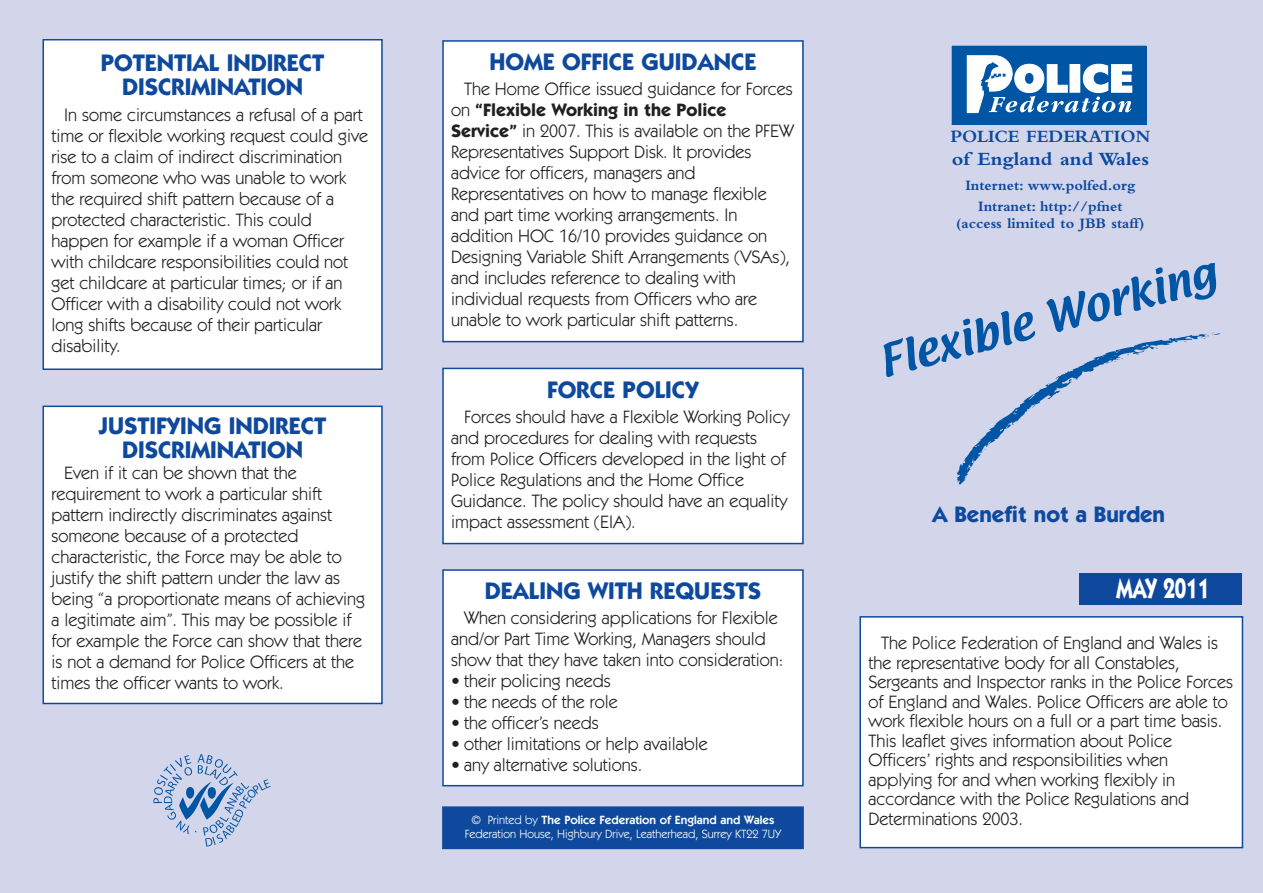
<style>
.page{position:relative;width:1263px;height:893px;background:#d3d6eb}
.page>*{position:absolute;margin:0;border:0;box-sizing:border-box;transform-origin:0 0}
.t1{font:700 28.5px "Itc Kabel";color:#fff;scale:.73 1}
.t2{font:700 24px/24px "Itc Kabel";color:#0f499d;text-align:center}
.t3{font:700 22.5px "Itc Kabel";color:#0f499d}
.t4{font:700 19.5px "Bembo";color:#0f499d;scale:1.05 1}
.t5{font:18px/21px "Itc Kabel";color:#231f20}
.t6{font:700 18px "Bembo";color:#0f499d}
.t7{font:700 15px/20.7px "Bembo";color:#0f499d;text-align:center}
.t8{font:12px/14.4px "Itc Kabel";color:#fff;text-align:center}
.s1{font-weight:700}
.s2{font-weight:600}
</style>
<div class="page">
<div style="left:952px;top:46px;width:194px;height:78px;background:#0155a5"></div>
<svg style="left:967px;top:55px;width:165px;height:58px"></svg>
<svg style="left:883px;top:263px;width:337px;height:222px"></svg>
<div style="left:443px;top:807px;width:360px;height:41px;background:#0f499d"></div>
<div style="left:442px;top:806px;width:362px;height:43px;border:1px solid #0f499d"></div>
<div style="left:44px;top:40px;width:337px;height:328px;background:#fff"></div>
<div style="left:43px;top:39px;width:340px;height:331px;border:2px solid #0f499d"></div>
<div style="left:44px;top:407px;width:337px;height:296px;background:#fff"></div>
<div style="left:43px;top:406px;width:340px;height:298px;border:2px solid #0f499d"></div>
<div style="left:444px;top:42px;width:358px;height:299px;background:#fff"></div>
<div style="left:442px;top:40px;width:362px;height:302px;border:2px solid #0f499d"></div>
<div style="left:861px;top:618px;width:381px;height:229px;background:#fff"></div>
<div style="left:859px;top:616px;width:384px;height:232px;border:2px solid #0f499d"></div>
<div style="left:444px;top:369px;width:358px;height:174px;background:#fff"></div>
<div style="left:442px;top:368px;width:362px;height:176px;border:2px solid #0f499d"></div>
<div style="left:444px;top:571px;width:358px;height:214px;background:#fff"></div>
<div style="left:442px;top:569px;width:362px;height:217px;border:2px solid #0f499d"></div>
<svg style="left:153px;top:754px;width:118px;height:92px"></svg>
<div style="left:1080px;top:573px;width:162px;height:32px;background:#0f499d"></div>
<h2 class="t2" style="left:101px;top:53px;width:225px">POTENTIAL INDIRECT<br>DISCRIMINATION</h2>
<p class="t5" style="left:52px;top:105px;width:318px;text-indent:13px">In some circumstances a refusal of a part time or flexible working request could give rise to a claim of indirect discrimination from someone who was unable to work the required shift pattern because of a protected characteristic. This could happen for example if a woman Officer with childcare responsibilities could not get childcare at particular times; or if an Officer with a disability could not work long shifts because of their particular disability.</p>
<h2 class="t2" style="left:99px;top:416px;width:229px">JUSTIFYING INDIRECT<br>DISCRIMINATION</h2>
<p class="t5" style="left:51px;top:464px;width:315px;text-indent:13px">Even if it can be shown that the requirement to work a particular shift pattern indirectly discriminates against someone because of a protected characteristic, the Force may be able to justify the shift pattern under the law as being “a proportionate means of achieving a legitimate aim”. This may be possible if for example the Force can show that there is not a demand for Police Officers at the times the officer wants to work.</p>
<h2 class="t2" style="left:490px;top:52px;width:268px">HOME OFFICE GUIDANCE</h2>
<p class="t5" style="left:451px;top:80px;width:344px;text-indent:13px">The Home Office issued guidance for Forces on <span class="s1">“Flexible Working in the Police Service”</span> in 2007. This is available on the PFEW Representatives Support Disk. It provides advice for officers, managers and Representatives on how to manage flexible and part time working arrangements. In addition HOC 16/10 provides guidance on Designing Variable Shift Arrangements (VSAs), and includes reference to dealing with individual requests from Officers who are unable to work particular shift patterns.</p>
<h2 class="t2" style="left:547px;top:380px;width:153px">FORCE POLICY</h2>
<p class="t5" style="left:451px;top:408px;width:340px;text-indent:13px">Forces should have a Flexible Working Policy and procedures for dealing with requests from Police Officers developed in the light of Police Regulations and the Home Office Guidance. The policy should have an equality impact assessment (EIA).</p>
<h2 class="t2" style="left:485px;top:580px;width:278px">DEALING WITH REQUESTS</h2>
<p class="t5" style="left:451px;top:609px;width:334px;text-indent:13px">When considering applications for Flexible and/or Part Time Working, Managers should show that they have taken into consideration:</p>
<p class="t5" style="left:451px;top:672px;width:161px">• their policing needs</p>
<p class="t5" style="left:451px;top:693px;width:168px">• the needs of the role</p>
<p class="t5" style="left:451px;top:714px;width:149px">• the officer’s needs</p>
<p class="t5" style="left:451px;top:735px;width:258px">• other limitations or help available</p>
<p class="t5" style="left:451px;top:756px;width:193px">• any alternative solutions.</p>
<p class="t8" style="left:465px;top:813px;width:318px">© Printed by <span class="s2">The Police Federation of England and Wales<br></span>Federation House, Highbury Drive, Leatherhead, Surrey KT22 7UY</p>
<p class="t6" style="left:950px;top:130px;width:201px">POLICE FEDERATION</p>
<p class="t4" style="left:952px;top:152px;width:189px">of England and Wales</p>
<p class="t7" style="left:965px;top:177px;width:171px">Internet: www.polfed.org<br>Intranet: http://pfnet</p>
<p class="t7" style="left:956px;top:214px;width:190px">(access limited to JBB staff)</p>
<p class="t3" style="left:932px;top:506px;width:234px">A Benefit not a Burden</p>
<h1 class="t1" style="left:1116px;top:578px;width:129px">MAY 2011</h1>
<p class="t5" style="left:868px;top:635px;width:366px;line-height:19.5px;text-indent:13px">The Police Federation of England and Wales is the representative body for all Constables, Sergeants and Inspector ranks in the Police Forces of England and Wales. Police Officers are able to work flexible hours on a full or a part time basis.<br>This leaflet gives information about Police Officers’ rights and responsibilities when applying for and when working flexibly in accordance with the Police Regulations and Determinations 2003.</p>
</div>
